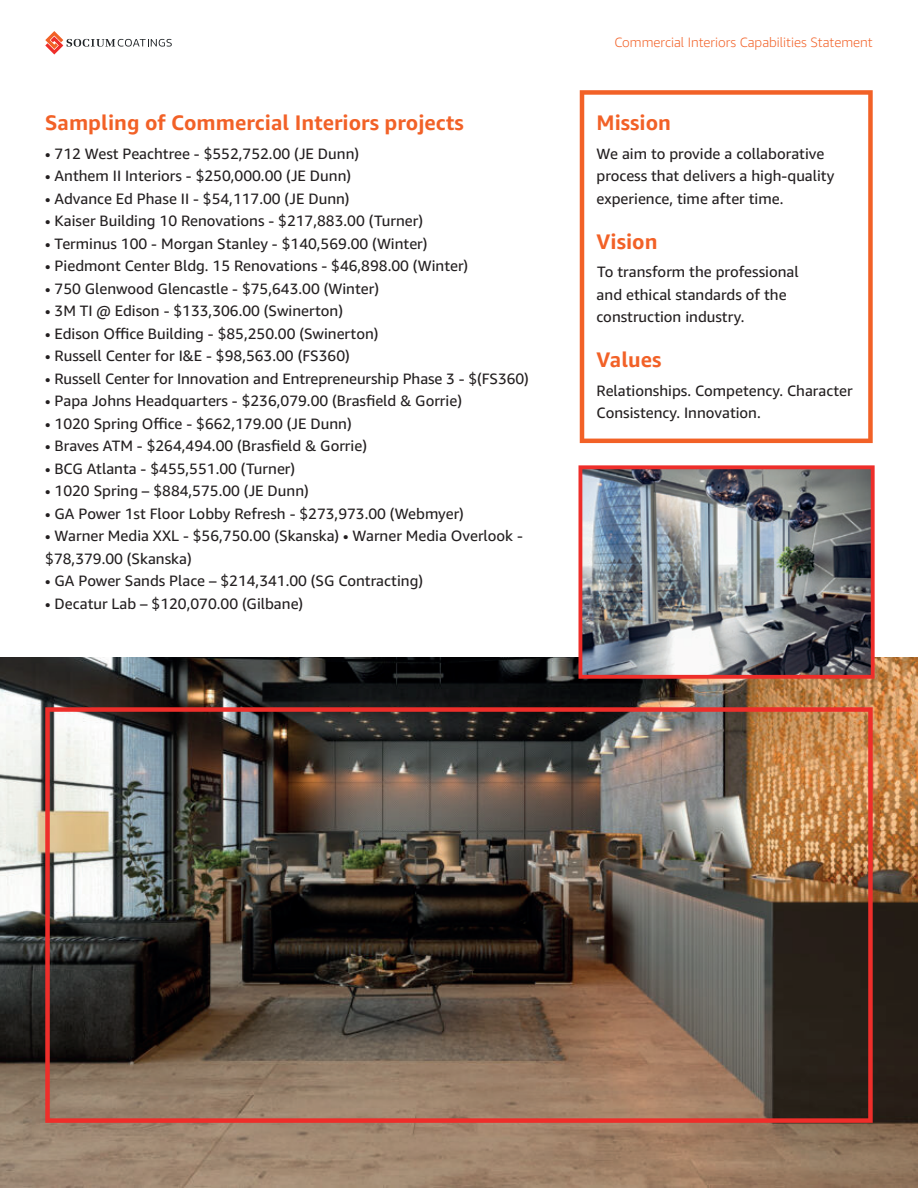
<style>
.page{position:relative;width:918px;height:1188px;background:#fff}
.page>*{position:absolute;margin:0;border:0;box-sizing:border-box;transform-origin:0 0}
.t1{font:700 21px "Amazon Ember";color:#f26127}
.t2{font:15px/22.5px "Amazon Ember";color:#231f20}
.t3{font:300 13.5px "Amazon Ember";color:#f26127}
</style>
<div class="page">
<svg style="left:580px;top:90px;width:293px;height:353px"></svg>
<img style="left:0;top:658px;width:918px;height:529px">
<img style="left:584px;top:470px;width:286px;height:204px">
<div style="left:579px;top:465px;width:296px;height:214px;border:4px solid #ee2e2a"></div>
<img style="left:45px;top:707px;width:828px;height:416px">
<svg style="left:45px;top:31px;width:127px;height:24px"></svg>
<h1 class="t1" style="left:45px;top:110px;width:420px">Sampling of Commercial Interiors projects</h1>
<p class="t2" style="left:45px;top:142px;width:315px">• 712 West Peachtree - $552,752.00 (JE Dunn)</p>
<p class="t2" style="left:45px;top:165px;width:307px">• Anthem II Interiors - $250,000.00 (JE Dunn)</p>
<p class="t2" style="left:45px;top:187px;width:306px">• Advance Ed Phase II - $54,117.00 (JE Dunn)</p>
<p class="t2" style="left:45px;top:210px;width:379px">• Kaiser Building 10 Renovations - $217,883.00 (Turner)</p>
<p class="t2" style="left:45px;top:232px;width:384px">• Terminus 100 - Morgan Stanley - $140,569.00 (Winter)</p>
<p class="t2" style="left:45px;top:255px;width:425px">• Piedmont Center Bldg. 15 Renovations - $46,898.00 (Winter)</p>
<p class="t2" style="left:45px;top:277px;width:335px">• 750 Glenwood Glencastle - $75,643.00 (Winter)</p>
<p class="t2" style="left:45px;top:300px;width:299px">• 3M TI @ Edison - $133,306.00 (Swinerton)</p>
<p class="t2" style="left:45px;top:322px;width:335px">• Edison Office Building - $85,250.00 (Swinerton)</p>
<p class="t2" style="left:45px;top:345px;width:306px">• Russell Center for I&amp;E - $98,563.00 (FS360)</p>
<p class="t2" style="left:45px;top:367px;width:485px">• Russell Center for Innovation and Entrepreneurship Phase 3 - $(FS360)</p>
<p class="t2" style="left:45px;top:390px;width:418px">• Papa Johns Headquarters - $236,079.00 (Brasfield &amp; Gorrie)</p>
<p class="t2" style="left:45px;top:412px;width:308px">• 1020 Spring Office - $662,179.00 (JE Dunn)</p>
<p class="t2" style="left:45px;top:435px;width:323px">• Braves ATM - $264,494.00 (Brasfield &amp; Gorrie)</p>
<p class="t2" style="left:45px;top:457px;width:251px">• BCG Atlanta - $455,551.00 (Turner)</p>
<p class="t2" style="left:45px;top:480px;width:265px">• 1020 Spring – $884,575.00 (JE Dunn)</p>
<p class="t2" style="left:45px;top:502px;width:420px">• GA Power 1st Floor Lobby Refresh - $273,973.00 (Webmyer)</p>
<p class="t2" style="left:45px;top:525px;width:479px">• Warner Media XXL - $56,750.00 (Skanska) • Warner Media Overlook - $78,379.00 (Skanska)</p>
<p class="t2" style="left:45px;top:570px;width:379px">• GA Power Sands Place – $214,341.00 (SG Contracting)</p>
<p class="t2" style="left:45px;top:592px;width:260px">• Decatur Lab – $120,070.00 (Gilbane)</p>
<p class="t3" style="left:614px;top:33px;width:260px">Commercial Interiors Capabilities Statement</p>
<h1 class="t1" style="left:597px;top:110px;width:76px">Mission</h1>
<p class="t2" style="left:597px;top:142px;width:239px">We aim to provide a collaborative process that delivers a high-quality experience, time after time.</p>
<h1 class="t1" style="left:597px;top:228px;width:62px">Vision</h1>
<p class="t2" style="left:597px;top:261px;width:204px">To transform the professional and ethical standards of the construction industry.</p>
<h1 class="t1" style="left:597px;top:347px;width:66px">Values</h1>
<p class="t2" style="left:597px;top:379px;width:258px">Relationships. Competency. Character<br>Consistency. Innovation.</p>
</div>
